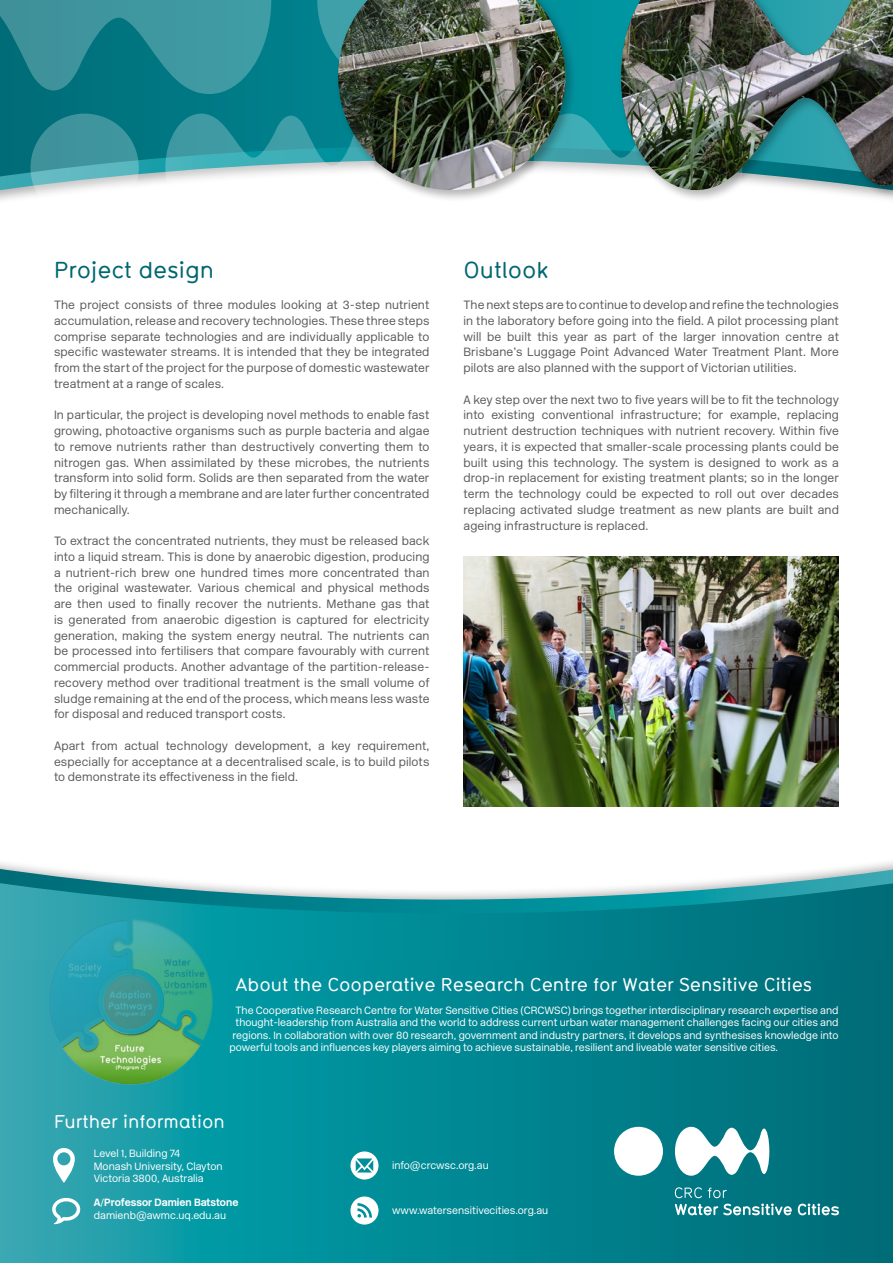
<style>
.page{position:relative;width:893px;height:1263px;background:#fff}
.page>*{position:absolute;margin:0;border:0;box-sizing:border-box;transform-origin:0 0}
.t1{font:500 22.5px "Typ 1451";color:#006772}
.t2{font:500 18px "Typ 1451";color:#fff}
.t3{font:300 12px/15.8px "New Rail Alphabet";letter-spacing:.01em;color:#58595b;text-align:justify}
.t4{font:300 10.5px/12.6px "New Rail Alphabet";color:#fff}
.t5{font:700 10.5px "New Rail Alphabet";color:#fff}
</style>
<div class="page">
<svg style="left:0;top:871px;width:893px;height:90px"></svg>
<svg style="left:0;top:961px;width:893px;height:302px;background:#068793"></svg>
<svg style="left:0;top:94px;width:334px;height:94px;background:#037782"></svg>
<svg style="left:0;top:0;width:334px;height:94px;background:#238993"></svg>
<svg style="left:31px;top:114px;width:303px;height:82px"></svg>
<svg style="left:52px;top:1198px;width:28px;height:26px"></svg>
<svg style="left:350px;top:1151px;width:28px;height:28px"></svg>
<svg style="left:350px;top:1196px;width:28px;height:28px"></svg>
<svg style="left:53px;top:1148px;width:22px;height:35px"></svg>
<div style="left:334px;top:0;width:559px;height:202px;background:#000;opacity:.3"></div>
<img style="left:338px;top:0;width:555px;height:190px">
<img style="left:33px;top:905px;width:195px;height:195px">
<svg style="left:614px;top:1127px;width:155px;height:49px"></svg>
<svg style="left:798px;top:1203px;width:41px;height:12px"></svg>
<svg style="left:675px;top:1187px;width:117px;height:28px;background:#329099"></svg>
<img style="left:463px;top:556px;width:376px;height:250px">
<h1 class="t1" style="left:54px;top:254px;width:162px">Project design</h1>
<p class="t3" style="left:54px;top:297px;width:377px">The project consists of three modules looking at 3-step nutrient accumulation, release and recovery technologies. These three steps comprise separate technologies and are individually applicable to specific wastewater streams. It is intended that they be integrated from the start of the project for the purpose of domestic wastewater treatment at a range of scales.</p>
<p class="t3" style="left:54px;top:407px;width:377px">In particular, the project is developing novel methods to enable fast growing, photoactive organisms such as purple bacteria and algae to remove nutrients rather than destructively converting them to nitrogen gas. When assimilated by these microbes, the nutrients transform into solid form. Solids are then separated from the water by filtering it through a membrane and are later further concentrated mechanically.</p>
<p class="t3" style="left:54px;top:533px;width:377px">To extract the concentrated nutrients, they must be released back into a liquid stream. This is done by anaerobic digestion, producing a nutrient-rich brew one hundred times more concentrated than the original wastewater. Various chemical and physical methods are then used to finally recover the nutrients. Methane gas that is generated from anaerobic digestion is captured for electricity generation, making the system energy neutral. The nutrients can be processed into fertilisers that compare favourably with current commercial products. Another advantage of the partition-release&shy;recovery method over traditional treatment is the small volume of sludge remaining at the end of the process, which means less waste for disposal and reduced transport costs.</p>
<p class="t3" style="left:54px;top:738px;width:377px">Apart from actual technology development, a key requirement, especially for acceptance at a decentralised scale, is to build pilots to demonstrate its effectiveness in the field.</p>
<h1 class="t1" style="left:463px;top:254px;width:87px">Outlook</h1>
<p class="t3" style="left:463px;top:297px;width:377px">The next steps are to continue to develop and refine the technologies in the laboratory before going into the field. A pilot processing plant will be built this year as part of the larger innovation centre at Brisbane’s Luggage Point Advanced Water Treatment Plant. More pilots are also planned with the support of Victorian utilities.</p>
<p class="t3" style="left:463px;top:391px;width:377px">A key step over the next two to five years will be to fit the technology into existing conventional infrastructure; for example, replacing nutrient destruction techniques with nutrient recovery. Within five years, it is expected that smaller-scale processing plants could be built using this technology. The system is designed to work as a drop-in replacement for existing treatment plants; so in the longer term the technology could be expected to roll out over decades replacing activated sludge treatment as new plants are built and ageing infrastructure is replaced.</p>
<h2 class="t2" style="left:236px;top:972px;width:578px">About the Cooperative Research Centre for Water Sensitive Cities</h2>
<p class="t4" style="left:236px;top:1003px;width:605px">The Cooperative Research Centre for Water Sensitive Cities (CRCWSC) brings together interdisciplinary research expertise and</p>
<p class="t4" style="left:236px;top:1016px;width:605px">thought-leadership from Australia and the world to address current urban water management challenges facing our cities and</p>
<p class="t4" style="left:232px;top:1028px;width:607px">regions. In collaboration with over 80 research, government and industry partners, it develops and synthesises knowledge into</p>
<p class="t4" style="left:229px;top:1041px;width:550px">powerful tools and influences key players aiming to achieve sustainable, resilient and liveable water sensitive cities.</p>
<h2 class="t2" style="left:54px;top:1109px;width:172px">Further information</h2>
<p class="t4" style="left:94px;top:1147px;width:130px">Level 1, Building 74<br>Monash University, Clayton<br>Victoria 3800, Australia</p>
<p class="t5" style="left:94px;top:1196px;width:146px">A/Professor Damien Batstone</p>
<p class="t4" style="left:94px;top:1209px;width:134px">damienb@awmc.uq.edu.au</p>
<p class="t4" style="left:392px;top:1159px;width:98px">info@crcwsc.org.au</p>
<p class="t4" style="left:392px;top:1204px;width:158px">www.watersensitivecities.org.au</p>
</div>
